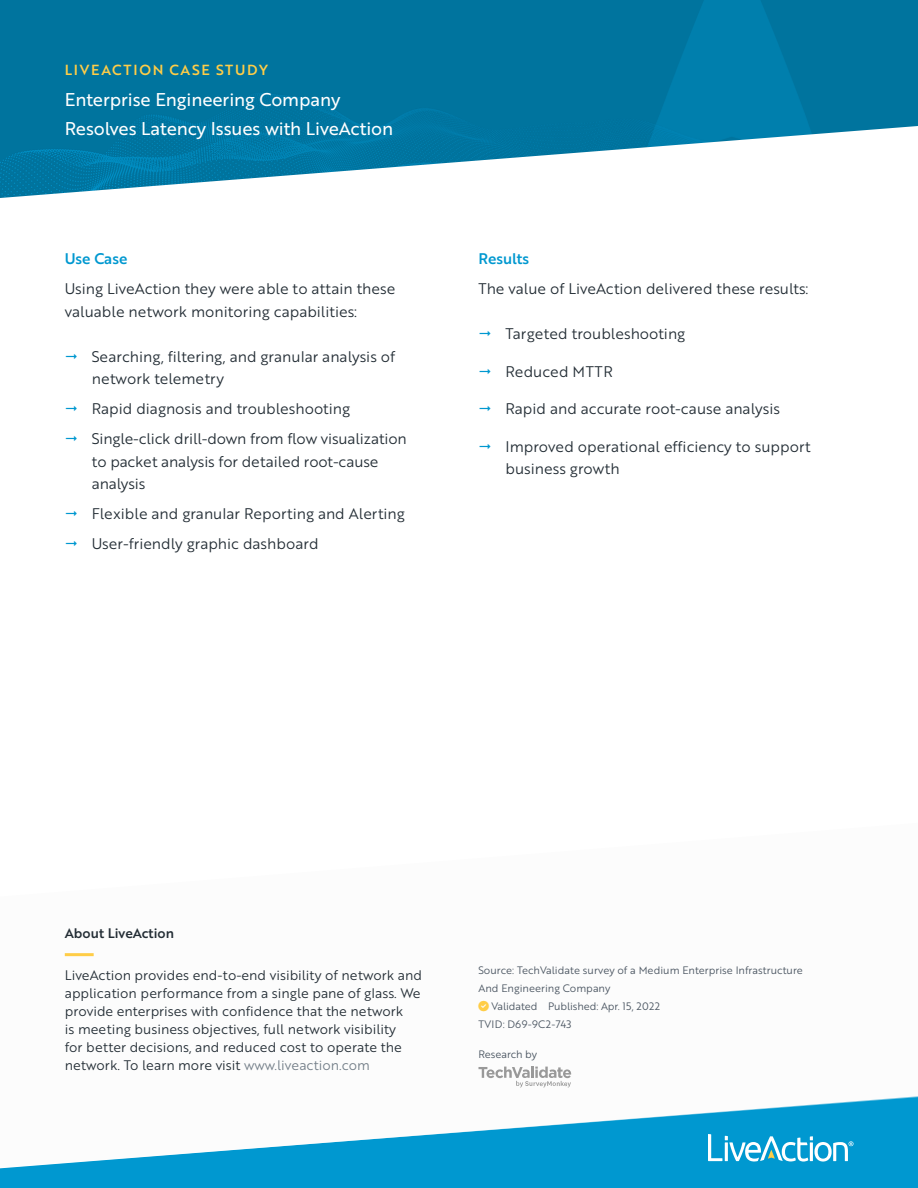
<style>
.page{position:relative;width:918px;height:1188px;background:#fff}
.page>*{position:absolute;margin:0;border:0;box-sizing:border-box;transform-origin:0 0}
.t1{font:18px/29.1px "Brother 1816 Regular";letter-spacing:-.005em;color:#fff}
.t2{font:15px/22.5px "Brother 1816 Book";color:#232d35}
.t3{font:15px "Brother 1816 Medium";color:#0098d0}
.t4{font:14.25px "Brother 1816 Medium";letter-spacing:.12em;color:#ffcd47}
.t5{font:13.5px/18px "Brother 1816 Book";color:#232d35}
.t6{font:13.5px "Brother 1816 Medium";color:#232d35}
.t7{font:10.5px "Brother 1816 Book";color:#495460}
.t8{font:10.5px "Brother 1816 Book";letter-spacing:.03em;color:#495460}
.s1{color:#747f89}
</style>
<div class="page">
<div style="left:0;top:1168px;width:918px;height:20px;background:#0098d0"></div>
<img style="left:0;top:0;width:918px;height:198px">
<svg style="left:5px;top:953px;width:913px;height:215px"></svg>
<hr style="left:65px;top:953px;width:29px;height:3px;background:#ffcd47">
<svg style="left:479px;top:1067px;width:92px;height:20px"></svg>
<svg style="left:478px;top:1000px;width:11px;height:11px"></svg>
<p class="t4" style="left:65px;top:59px;width:205px">LIVEACTION CASE STUDY</p>
<p class="t1" style="left:65px;top:84px;width:330px">Enterprise Engineering Company<br>Resolves Latency Issues with LiveAction</p>
<p class="t3" style="left:65px;top:248px;width:64px">Use Case</p>
<p class="t2" style="left:65px;top:277px;width:332px">Using LiveAction they were able to attain these valuable network monitoring capabilities:</p>
<p class="t2" style="left:92px;top:345px;width:305px">Searching, filtering, and granular analysis of network telemetry</p>
<p class="t2" style="left:92px;top:393px;width:317px;line-height:30px">Rapid diagnosis and troubleshooting<br>Single-click drill-down from flow visualization</p>
<p class="t2" style="left:92px;top:450px;width:288px">to packet analysis for detailed root-cause analysis</p>
<p class="t2" style="left:92px;top:498px;width:315px;line-height:30px">Flexible and granular Reporting and Alerting<br>User-friendly graphic dashboard</p>
<p class="t3" style="left:478px;top:248px;width:52px">Results</p>
<p class="t2" style="left:478px;top:277px;width:332px">The value of LiveAction delivered these results:</p>
<p class="t2" style="left:506px;top:322px;width:181px">Targeted troubleshooting</p>
<p class="t2" style="left:506px;top:360px;width:109px">Reduced MTTR</p>
<p class="t2" style="left:505px;top:397px;width:276px">Rapid and accurate root-cause analysis</p>
<p class="t2" style="left:505px;top:435px;width:307px">Improved operational efficiency to support business growth</p>
<p class="t6" style="left:65px;top:923px;width:111px">About LiveAction</p>
<p class="t5" style="left:65px;top:966px;width:359px">LiveAction provides end-to-end visibility of network and application performance from a single pane of glass. We provide enterprises with confidence that the network<br>is meeting business objectives, full network visibility<br>for better decisions, and reduced cost to operate the network. To learn more visit <span class="s1">www.liveaction.com</span></p>
<p class="t7" style="left:478px;top:962px;width:326px">Source: TechValidate survey of a Medium Enterprise Infrastructure</p>
<p class="t7" style="left:478px;top:980px;width:133px">And Engineering Company</p>
<p class="t7" style="left:492px;top:998px;width:170px">Validated Published: Apr. 15, 2022</p>
<p class="t8" style="left:478px;top:1016px;width:94px">TVID: D69-9C2-743</p>
<p class="t7" style="left:478px;top:1046px;width:60px">Research by</p>
</div>
